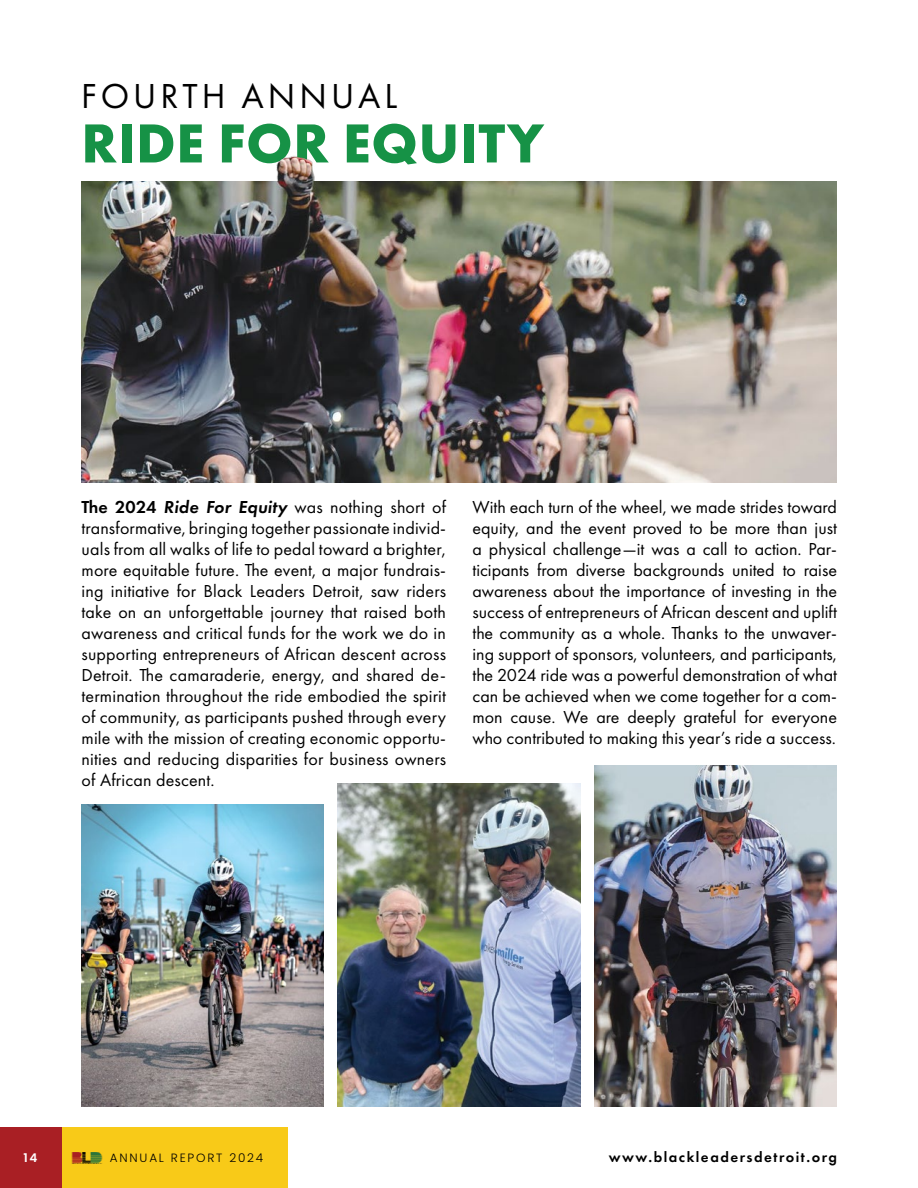
<style>
.page{position:relative;width:918px;height:1188px;background:#fff}
.page>*{position:absolute;margin:0;border:0;box-sizing:border-box;transform-origin:0 0}
.t1{font:700 57px "Futura PT";letter-spacing:.01em;color:#169246}
.t2{font:36px "Futura PT";letter-spacing:.11em;color:#000}
.t3{font:18px/21px "Futura PT";color:#000;text-align:justify}
.t4{font:600 15px "Futura PT";letter-spacing:.1em;color:#000}
.t5{font:300 12px "Poppins";letter-spacing:.15em;color:#000}
.t6{font:600 12px "Poppins";color:#fff}
.s1{font-weight:600}
.s2{font-weight:600;font-style:italic}
</style>
<div class="page">
<img style="left:276px;top:156px;width:39px;height:25px">
<div style="left:0;top:1128px;width:288px;height:60px;background:#f8ca18"></div>
<div style="left:0;top:1128px;width:62px;height:60px;background:#a91f24"></div>
<img style="left:594px;top:766px;width:243px;height:341px">
<img style="left:338px;top:783px;width:242px;height:324px">
<img style="left:81px;top:805px;width:243px;height:302px">
<img style="left:81px;top:181px;width:756px;height:302px">
<img style="left:71px;top:1152px;width:32px;height:11px">
<h2 class="t2" style="left:81px;top:75px;width:318px">FOURTH ANNUAL</h2>
<h1 class="t1" style="left:81px;top:107px;width:464px">RIDE FOR EQUITY</h1>
<p class="t3" style="left:82px;top:497px;width:366px"><span class="s1">The 2024</span> <span class="s2">Ride For Equity</span> was nothing short of transformative, bringing together passionate individ&shy;uals from all walks of life to pedal toward a brighter, more equitable future. The event, a major fundrais&shy;ing initiative for Black Leaders Detroit, saw riders take on an unforgettable journey that raised both awareness and critical funds for the work we do in supporting entrepreneurs of African descent across Detroit. The camaraderie, energy, and shared de&shy;termination throughout the ride embodied the spirit of community, as participants pushed through every mile with the mission of creating economic opportu&shy;nities and reducing disparities for business owners of African descent.</p>
<p class="t3" style="left:472px;top:497px;width:366px">With each turn of the wheel, we made strides toward equity, and the event proved to be more than just a physical challenge—it was a call to action. Par&shy;ticipants from diverse backgrounds united to raise awareness about the importance of investing in the success of entrepreneurs of African descent and uplift the community as a whole. Thanks to the unwaver&shy;ing support of sponsors, volunteers, and participants, the 2024 ride was a powerful demonstration of what can be achieved when we come together for a com&shy;mon cause. We are deeply grateful for everyone who contributed to making this year’s ride a success.</p>
<p class="t6" style="left:23px;top:1151px;width:16px">14</p>
<p class="t5" style="left:110px;top:1151px;width:155px">ANNUAL REPORT 2024</p>
<p class="t4" style="left:609px;top:1148px;width:230px">www.blackleadersdetroit.org</p>
</div>
